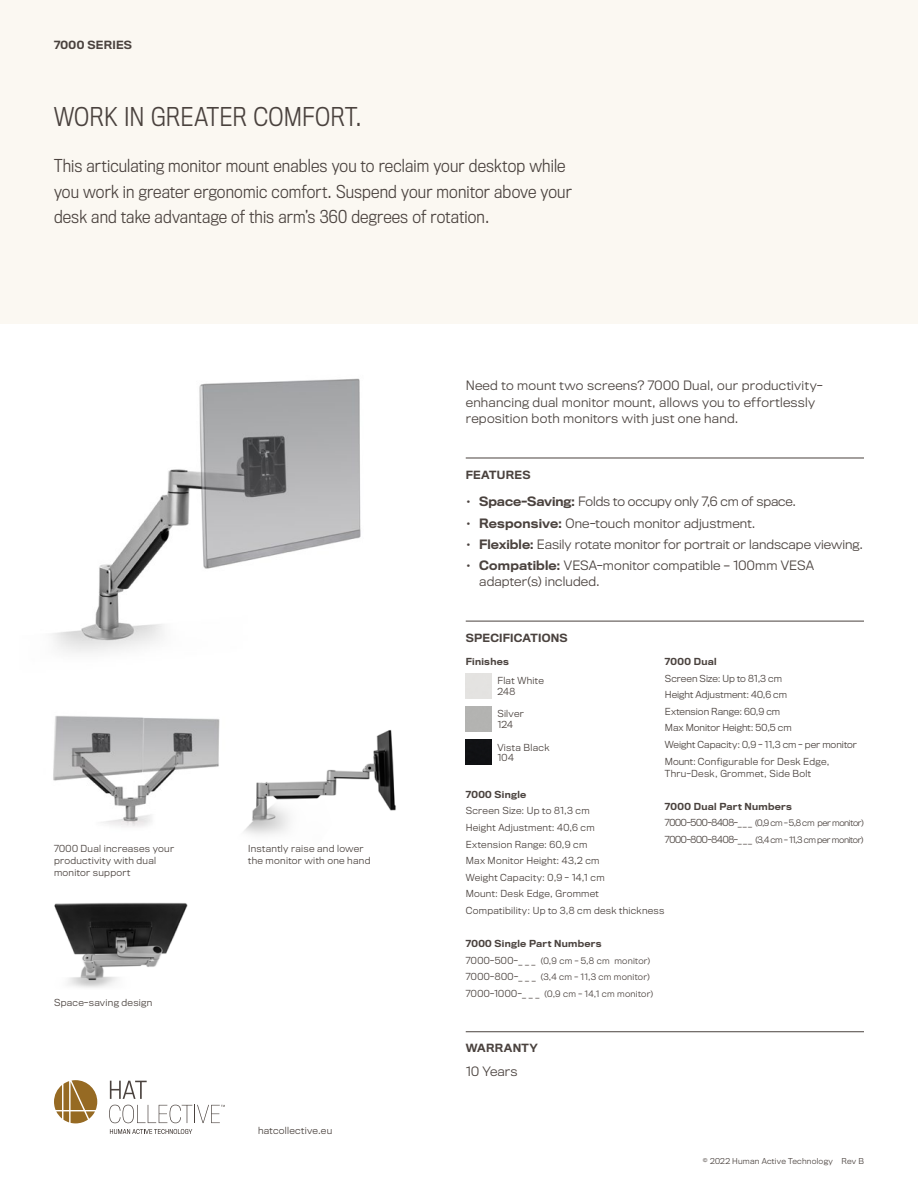
<style>
.page{position:relative;width:918px;height:1188px;background:#fff}
.page>*{position:absolute;margin:0;border:0;box-sizing:border-box;transform-origin:0 0}
.Intro_Header{font:300 24px "Titling Gothic FB Narrow";letter-spacing:.01em;color:#4a423e}
.Description_-_Main{font:300 16.5px/25.5px "Titling Gothic FB Narrow";letter-spacing:.01em;color:#4a423e}
.Body_-_Features{font:300 12px/16.5px "Titling Gothic FB";letter-spacing:.005em;color:#4a423e}
.Description_-_Short{font:300 12px/16.5px "Titling Gothic FB";letter-spacing:.02em;color:#4a423e}
.Body_-_Warranty{font:300 12px "Titling Gothic FB";letter-spacing:.01em;color:#4a423e}
.Subhead{font:500 10.5px "Titling Gothic FB";letter-spacing:.02em;color:#4a423e}
.Product_Name_-_Small{font:500 10.5px "Titling Gothic FB";letter-spacing:.02em;color:#4a423e}
.Body_-_Specification{font:300 9px/12px "Titling Gothic FB";letter-spacing:.03em;color:#4a423e}
.Body_-_Specification-2{font:300 9px "Titling Gothic FB";letter-spacing:.005em;color:#4a423e}
.Body_-_Specification-3{font:500 9px "Titling Gothic FB";letter-spacing:.035em;color:#4a423e}
.Body_-_Specification-4{font:300 9px "Titling Gothic FB";letter-spacing:-.005em;color:#4a423e}
.Body_-_Specification-5{font:300 9px "Titling Gothic FB";color:#4a423e}
.Finishes{font:300 9px "Titling Gothic FB";letter-spacing:.025em;color:#4a423e}
.Contact_Info{font:300 9px "Titling Gothic FB";letter-spacing:.03em;color:#4a423e}
.Body_-_Specification-6{font:300 8.25px "Titling Gothic FB";letter-spacing:.015em;color:#4a423e}
.Body_-_Specification-7{font:300 8.25px "Titling Gothic FB";letter-spacing:-.045em;color:#4a423e}
.t1{font:300 7.5px "Titling Gothic FB";letter-spacing:.03em;color:#4a423e}
.s1{font-weight:500}
.s2{font-size:9px}
</style>
<div class="page">
<div style="left:0;top:0;width:918px;height:324px;background:#fbf8f2"></div>
<hr style="left:466px;top:458px;width:398px;height:1px;background:#4a423e">
<hr style="left:466px;top:621px;width:398px;height:1px;background:#4a423e">
<img style="left:466px;top:740px;width:25px;height:25px">
<hr style="left:466px;top:1031px;width:398px;height:1px;background:#4a423e">
<img style="left:244px;top:730px;width:152px;height:105px">
<img style="left:52px;top:378px;width:309px;height:275px">
<img style="left:54px;top:902px;width:134px;height:86px">
<img style="left:53px;top:716px;width:167px;height:111px">
<svg style="left:54px;top:1080px;width:43px;height:43px"></svg>
<svg style="left:110px;top:1129px;width:82px;height:5px"></svg>
<svg style="left:110px;top:1081px;width:37px;height:18px"></svg>
<svg style="left:109px;top:1105px;width:116px;height:18px"></svg>
<p class="Product_Name_-_Small" style="left:54px;top:38px;width:80px">7000 SERIES</p>
<p class="Intro_Header" style="left:54px;top:103px;width:309px">WORK IN GREATER COMFORT.</p>
<p class="Description_-_Main" style="left:54px;top:153px;width:519px">This articulating monitor mount enables you to reclaim your desktop while you work in greater ergonomic comfort. Suspend your monitor above your desk and take advantage of this arm’s 360 degrees of rotation.</p>
<p class="Description_-_Short" style="left:466px;top:377px;width:358px">Need to mount two screens? 7000 Dual, our productivity&shy;enhancing dual monitor mount, allows you to effortlessly reposition both monitors with just one hand.</p>
<p class="Body_-_Specification" style="left:54px;top:842px;width:122px">7000 Dual increases your productivity with dual monitor support</p>
<p class="Body_-_Specification" style="left:54px;top:997px;width:100px">Space-saving design</p>
<p class="Body_-_Specification" style="left:248px;top:842px;width:124px">Instantly raise and lower the monitor with one hand</p>
<p class="Contact_Info" style="left:258px;top:1125px;width:76px">hatcollective.eu</p>
<p class="Subhead" style="left:466px;top:468px;width:66px">FEATURES</p>
<p class="Body_-_Features" style="left:466px;top:494px;width:332px"><span class="s1">• Space-Saving:</span> Folds to occupy only 7,6 cm of space.</p>
<p class="Body_-_Features" style="left:466px;top:515px;width:291px"><span class="s1">• Responsive:</span> One-touch monitor adjustment.</p>
<p class="Body_-_Features" style="left:466px;top:536px;width:399px"><span class="s1">• Flexible:</span> Easily rotate monitor for portrait or landscape viewing.</p>
<p class="Body_-_Features" style="left:479px;top:557px;width:336px;text-indent:-14px"><span class="s1">• Compatible:</span> VESA-monitor compatible – 100mm VESA adapter(s) included.</p>
<p class="Subhead" style="left:466px;top:631px;width:104px">SPECIFICATIONS</p>
<p class="Body_-_Specification-3" style="left:466px;top:656px;width:45px">Finishes</p>
<p class="Finishes" style="left:497px;top:675px;width:48px">Flat White</p>
<p class="Finishes" style="left:497px;top:686px;width:19px">248</p>
<p class="Body_-_Specification" style="left:497px;top:708px;width:28px">Silver</p>
<p class="Finishes" style="left:497px;top:719px;width:17px">124</p>
<p class="Body_-_Specification" style="left:497px;top:741px;width:54px">Vista Black</p>
<p class="Finishes" style="left:497px;top:752px;width:18px">104</p>
<p class="Body_-_Specification-3" style="left:466px;top:789px;width:62px">7000 Single</p>
<p class="Body_-_Specification" style="left:466px;top:805px;width:125px">Screen Size: Up to 81,3 cm</p>
<p class="Body_-_Specification" style="left:466px;top:821px;width:131px">Height Adjustment: 40,6 cm</p>
<p class="Body_-_Specification" style="left:466px;top:838px;width:123px">Extension Range: 60,9 cm</p>
<p class="Body_-_Specification" style="left:466px;top:855px;width:135px">Max Monitor Height: 43,2 cm</p>
<p class="Body_-_Specification" style="left:466px;top:871px;width:140px">Weight Capacity: 0,9 - 14,1 cm</p>
<p class="Body_-_Specification" style="left:466px;top:888px;width:135px">Mount: Desk Edge, Grommet</p>
<p class="Body_-_Specification" style="left:466px;top:904px;width:200px">Compatibility: Up to 3,8 cm desk thickness</p>
<p class="Body_-_Specification-3" style="left:466px;top:938px;width:137px">7000 Single Part Numbers</p>
<p class="Body_-_Specification-6" style="left:466px;top:956px;width:186px"><span class="s2">7000-500-_ _ _</span> (0,9 cm - 5,8 cm monitor)</p>
<p class="Body_-_Specification-6" style="left:466px;top:972px;width:185px"><span class="s2">7000-800-_ _ _</span> (3,4 cm - 11,3 cm monitor)</p>
<p class="Body_-_Specification-6" style="left:466px;top:989px;width:189px"><span class="s2">7000-1000-_ _ _</span> (0,9 cm - 14,1 cm monitor)</p>
<p class="Body_-_Specification-3" style="left:665px;top:656px;width:53px">7000 Dual</p>
<p class="Body_-_Specification-4" style="left:665px;top:673px;width:119px">Screen Size: Up to 81,3 cm</p>
<p class="Body_-_Specification-2" style="left:665px;top:689px;width:124px">Height Adjustment: 40,6 cm</p>
<p class="Body_-_Specification-5" style="left:665px;top:706px;width:117px">Extension Range: 60,9 cm</p>
<p class="Body_-_Specification-2" style="left:665px;top:723px;width:128px">Max Monitor Height: 50,5 cm</p>
<p class="Body_-_Specification-2" style="left:665px;top:739px;width:194px">Weight Capacity: 0,9 - 11,3 cm - per monitor</p>
<p class="Body_-_Specification" style="left:665px;top:755px;width:166px">Mount: Configurable for Desk Edge,<br>Thru-Desk, Grommet, Side Bolt</p>
<p class="Body_-_Specification-3" style="left:665px;top:801px;width:129px">7000 Dual Part Numbers</p>
<p class="Body_-_Specification-7" style="left:665px;top:818px;width:200px"><span class="s2">7000-500-8408-_ _ _</span> (0,9 cm - 5,8 cm per monitor)</p>
<p class="Body_-_Specification-7" style="left:665px;top:835px;width:200px"><span class="s2">7000-800-8408-_ _ _</span> (3,4 cm - 11,3 cm per monitor)</p>
<p class="Subhead" style="left:466px;top:1042px;width:74px">WARRANTY</p>
<p class="Body_-_Warranty" style="left:466px;top:1064px;width:53px">10 Years</p>
<p class="t1" style="left:703px;top:1157px;width:163px">© 2022 Human Active Technology Rev B</p>
</div>
